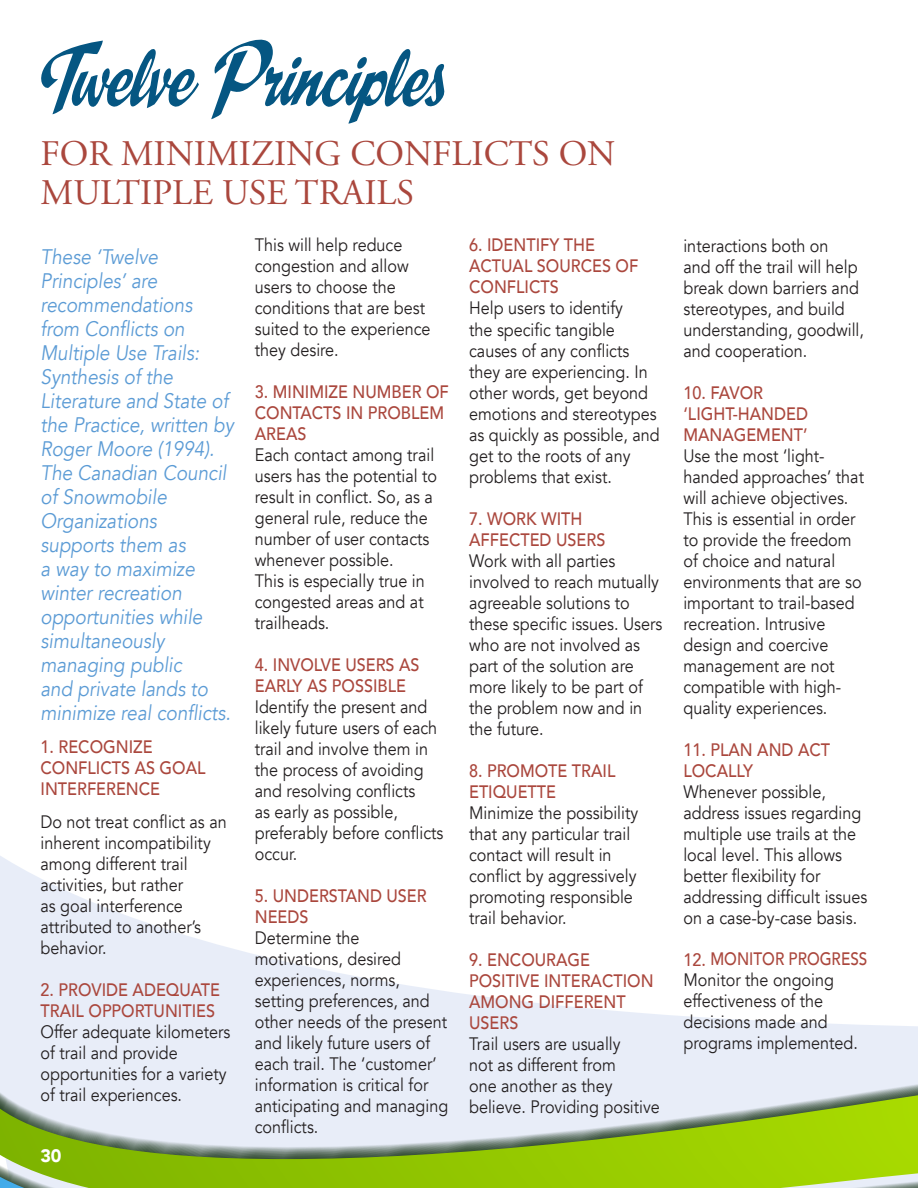
<style>
.page{position:relative;width:918px;height:1188px;background:#fff}
.page>*{position:absolute;margin:0;border:0;box-sizing:border-box;transform-origin:0 0}
.t1{font:90px "CC Spills";color:#055682;scale:.85 1}
.t2{font:36px "Adobe Garamond";color:#aa473d}
.t3{font:italic 21px/24px "Avenir";color:#5b9bd5;scale:.9 1}
.t4{font:18px/21px "Avenir";color:#231f20;scale:.9 1}
.t5{font:500 18px/21px "Avenir";color:#aa473d;scale:.9 1}
.t6{font:900 18px "Avenir";color:#fff}
</style>
<div class="page">
<svg style="left:0;top:856px;width:130px;height:61px"></svg>
<svg style="left:0;top:931px;width:918px;height:164px;fill:#e8edf8"></svg>
<svg style="left:0;top:1095px;width:918px;height:93px;background:#afce6b"></svg>
<h1 class="t1" style="left:41px;top:39px;width:479px">Twelve Principles</h1>
<h2 class="t2" style="left:41px;top:134px;width:103px">FOR MINIMI</h2>
<h2 class="t2" style="left:251px;top:134px;width:46px">ZING</h2>
<h2 class="t2" style="left:350px;top:134px;width:28px">CON</h2>
<h2 class="t2" style="left:432px;top:134px;width:155px">FLICTS ON</h2>
<h2 class="t2" style="left:41px;top:173px;width:321px">MULTIPLE USE TRAILS</h2>
<p class="t4" style="left:255px;top:235px;width:197px">This will help reduce congestion and allow users to choose the conditions that are best suited to the experience they desire.</p>
<p class="t5" style="left:255px;top:381px;width:124px">3. MINIMIZE NUM</p>
<p class="t5" style="left:469px;top:234px;width:185px">6. IDENTIFY TH E<br>ACTUAL SOURCES OF<br>CONFLICTS</p>
<p class="t4" style="left:469px;top:298px;width:213px">Help users to identify<br>the specific tangible causes of any conflicts they are experiencing. In other words, get beyond emotions and stereotypes as quickly as possible, and get to the roots of any problems that exist.</p>
<p class="t5" style="left:469px;top:507px;width:153px">7. WORK WITH<br>AFFECTED USERS</p>
<p class="t4" style="left:469px;top:550px;width:216px">Work with all parties involved to reach mutually agreeable solutions to these specific issues. Users who are not involved as part of the solution are more likely to be part of the problem now and in the future.</p>
<p class="t5" style="left:469px;top:759px;width:125px">8. PROMOTE TRAI</p>
<p class="t5" style="left:607px;top:759px;width:11px">L</p>
<p class="t5" style="left:469px;top:780px;width:98px">ETIQU ETTE</p>
<p class="t4" style="left:469px;top:802px;width:189px">Minimize the possibility that any particular trail contact will result in conflict by aggressively promoting responsible trail behavior.</p>
<p class="t5" style="left:469px;top:948px;width:206px">9. ENCOURAGE<br>POSITIVE I NTERACTION<br>AMONG DIFF</p>
<p class="t3" style="left:41px;top:245px;width:216px">These ‘Twelve<br>Principles’ are recommendations from Conflicts on<br>Multiple Use Trails:<br>Synthesis of the<br>Literature and State of the Practice, written by<br>Roger Moore (1994).<br>The Canadian Council of Snowmobile<br>Organizations supports them as<br>a way to maximize winter recreation opportunities while simultaneously managing public<br>and private lands to minimize real conflicts.</p>
<p class="t5" style="left:41px;top:735px;width:185px">1. RECOGNIZE<br>CONF LICTS AS GOAL<br>INTERFERENCE</p>
<p class="t4" style="left:41px;top:812px;width:208px">Do not treat conflict as an inherent incompatibility among different trail activities, but rather<br>as goal interference attributed to another’s behavior.</p>
<p class="t5" style="left:41px;top:978px;width:201px">2. PROVIDE ADEQUATE<br>TRAI</p>
<p class="t5" style="left:255px;top:381px;width:217px;text-indent:137px">BER OF<br>CONTACTS I N PROBLEM<br>AREAS</p>
<p class="t4" style="left:255px;top:445px;width:204px">Each contact among trail users has the potential to result in conflict. So, as a general rule, reduce the number of user contacts whenever possible.<br>This is especially true in congested areas and at trailheads.</p>
<p class="t5" style="left:255px;top:654px;width:173px">4. I NVOLVE USERS AS<br>EARLY AS POSSIB LE</p>
<p class="t4" style="left:255px;top:697px;width:211px">Identify the present and likely future users of each trail and involve them in the process of avoiding and resolving conflicts<br>as early as possible, preferably before conflicts occur.</p>
<p class="t5" style="left:255px;top:885px;width:188px">5. UNDERSTAND USER<br>N EEDS</p>
<p class="t4" style="left:255px;top:928px;width:216px">Determine the motivations, desired experiences, norms, setting preferences, and other needs of the present and likely future users of each trail. The ‘customer’ information is critical for anticipating and managing conflicts.</p>
<p class="t5" style="left:574px;top:990px;width:59px">ERENT</p>
<p class="t5" style="left:76px;top:999px;width:156px">L OPPORTUNITIES</p>
<p class="t4" style="left:41px;top:1022px;width:212px">Offer adequate kilometers of trail and provide opportunities for a variety of trail experiences.</p>
<p class="t5" style="left:469px;top:1011px;width:56px">USERS</p>
<p class="t4" style="left:469px;top:1033px;width:213px">Trail users are usually<br>not as different from<br>one another as they believe. Providing positive</p>
<p class="t6" style="left:40px;top:1140px;width:23px">30</p>
<p class="t4" style="left:683px;top:235px;width:202px">interactions both on<br>and off the trail will help break down barriers and stereotypes, and build understanding, goodwill, and cooperation.</p>
<p class="t5" style="left:683px;top:381px;width:140px">10. FAVOR ‘LIGHT-HANDED<br>MANAGEMENT’</p>
<p class="t4" style="left:683px;top:445px;width:202px">Use the most ‘light&shy;handed approaches’ that will achieve objectives.<br>This is essential in order to provide the freedom of choice and natural environments that are so important to trail-based recreation. Intrusive design and coercive management are not compatible with high&shy;quality experiences.</p>
<p class="t5" style="left:683px;top:738px;width:165px">11. PLAN AND ACT<br>LOCALLY</p>
<p class="t4" style="left:683px;top:781px;width:206px">Whenever possible, address issues regarding multiple use trails at the local level. This allows better flexibility for addressing difficult issues on a case-by-case basis.</p>
<p class="t5" style="left:683px;top:948px;width:206px">12. MONITOR PROGRESS</p>
<p class="t4" style="left:683px;top:970px;width:195px">Monitor the ongoing effectiveness of the decisions made and programs implemented.</p>
</div>
